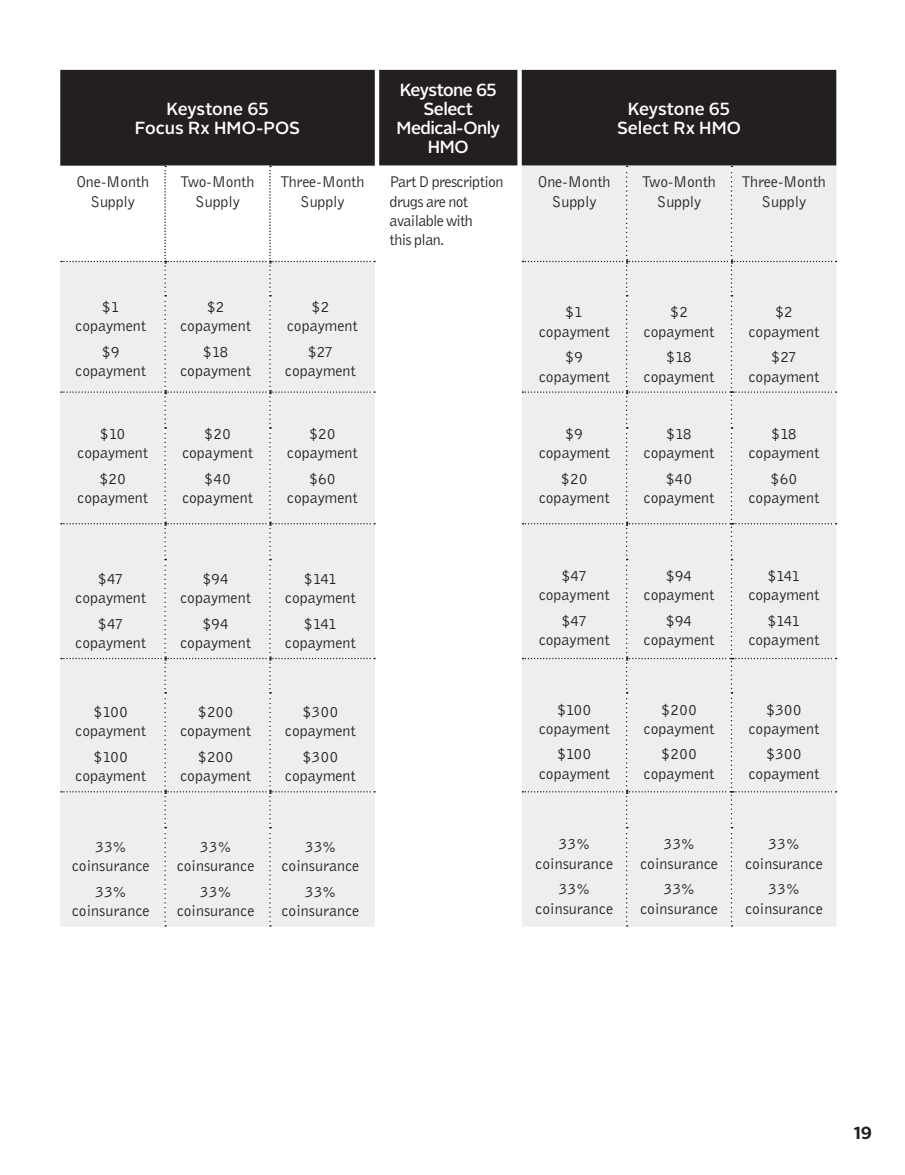
<style>
.page{position:relative;width:905px;height:1175px;background:#fff}
.page>*{position:absolute;margin:0;border:0;box-sizing:border-box;transform-origin:0 0}
.t1{font:500 17.4px/18.9px "Alright Sans";letter-spacing:-.02em;color:#fff;text-align:center}
.t2{font:500 17.4px/18.9px "Alright Sans";color:#fff;text-align:center}
.t3{font:700 17.4px "Alright Sans";color:#231f20}
.t4{font:16.05px/19.2px "Bell Gothic";color:#231f20;text-align:center}
.t5{font:16.05px/19.2px "Bell Gothic";letter-spacing:-.04em;color:#231f20}
</style>
<div class="page">
<div style="left:60px;top:70px;width:776px;height:96px;background:#231f20"></div>
<svg style="left:61px;top:166px;width:314px;height:760px;background:#efefef"></svg>
<div style="left:522px;top:166px;width:314px;height:760px;background:#eeeeef"></div>
<p class="t1" style="left:135px;top:100px;width:167px">Keystone 65<br>Focus Rx HMO-POS</p>
<p class="t1" style="left:396px;top:81px;width:105px">Keystone 65<br>Select<br>Medical-Only<br>HMO</p>
<p class="t2" style="left:617px;top:100px;width:126px">Keystone 65<br>Select Rx HMO</p>
<p class="t4" style="left:76px;top:172px;width:74px">One-Month<br>Supply</p>
<p class="t4" style="left:181px;top:172px;width:75px">Two-Month<br>Supply</p>
<p class="t4" style="left:280px;top:172px;width:85px">Three-Month<br>Supply</p>
<p class="t5" style="left:389px;top:172px;width:115px">Part D prescription drugs are not available with<br>this plan.</p>
<p class="t4" style="left:538px;top:172px;width:74px">One-Month<br>Supply</p>
<p class="t4" style="left:642px;top:172px;width:75px">Two-Month<br>Supply</p>
<p class="t4" style="left:742px;top:172px;width:85px">Three-Month<br>Supply</p>
<p class="t4" style="left:75px;top:297px;width:72px">$1 copayment</p>
<p class="t4" style="left:75px;top:342px;width:72px">$9 copayment</p>
<p class="t4" style="left:77px;top:424px;width:72px">$10 copayment</p>
<p class="t4" style="left:77px;top:469px;width:72px">$20 copayment</p>
<p class="t4" style="left:75px;top:568px;width:72px">$47 copayment</p>
<p class="t4" style="left:75px;top:613px;width:72px">$47 copayment</p>
<p class="t4" style="left:75px;top:702px;width:72px">$100 copayment</p>
<p class="t4" style="left:75px;top:747px;width:72px">$100 copayment</p>
<p class="t4" style="left:72px;top:836px;width:79px">33% coinsurance</p>
<p class="t4" style="left:72px;top:881px;width:79px">33% coinsurance</p>
<p class="t4" style="left:180px;top:297px;width:72px">$2 copayment</p>
<p class="t4" style="left:180px;top:342px;width:72px">$18 copayment</p>
<p class="t4" style="left:182px;top:424px;width:72px">$20 copayment</p>
<p class="t4" style="left:182px;top:469px;width:72px">$40 copayment</p>
<p class="t4" style="left:180px;top:568px;width:72px">$94 copayment</p>
<p class="t4" style="left:180px;top:613px;width:72px">$94 copayment</p>
<p class="t4" style="left:180px;top:702px;width:72px">$200 copayment</p>
<p class="t4" style="left:180px;top:747px;width:72px">$200 copayment</p>
<p class="t4" style="left:177px;top:836px;width:79px">33% coinsurance</p>
<p class="t4" style="left:177px;top:881px;width:79px">33% coinsurance</p>
<p class="t4" style="left:287px;top:297px;width:72px">$2 copayment</p>
<p class="t4" style="left:285px;top:342px;width:72px">$27 copayment</p>
<p class="t4" style="left:287px;top:424px;width:72px">$20 copayment</p>
<p class="t4" style="left:287px;top:469px;width:72px">$60 copayment</p>
<p class="t4" style="left:285px;top:568px;width:72px">$141 copayment</p>
<p class="t4" style="left:285px;top:613px;width:72px">$141 copayment</p>
<p class="t4" style="left:285px;top:702px;width:72px">$300 copayment</p>
<p class="t4" style="left:285px;top:747px;width:72px">$300 copayment</p>
<p class="t4" style="left:281px;top:836px;width:79px">33% coinsurance</p>
<p class="t4" style="left:281px;top:881px;width:79px">33% coinsurance</p>
<p class="t4" style="left:538px;top:302px;width:72px">$1 copayment</p>
<p class="t4" style="left:538px;top:347px;width:72px">$9 copayment</p>
<p class="t4" style="left:538px;top:424px;width:72px">$9 copayment</p>
<p class="t4" style="left:538px;top:469px;width:72px">$20 copayment</p>
<p class="t4" style="left:538px;top:566px;width:72px">$47 copayment</p>
<p class="t4" style="left:538px;top:611px;width:72px">$47 copayment</p>
<p class="t4" style="left:538px;top:699px;width:72px">$100 copayment</p>
<p class="t4" style="left:538px;top:744px;width:72px">$100 copayment</p>
<p class="t4" style="left:535px;top:834px;width:79px">33% coinsurance</p>
<p class="t4" style="left:535px;top:879px;width:79px">33% coinsurance</p>
<p class="t4" style="left:643px;top:302px;width:72px">$2 copayment</p>
<p class="t4" style="left:643px;top:347px;width:72px">$18 copayment</p>
<p class="t4" style="left:643px;top:424px;width:72px">$18 copayment</p>
<p class="t4" style="left:643px;top:469px;width:72px">$40 copayment</p>
<p class="t4" style="left:643px;top:566px;width:72px">$94 copayment</p>
<p class="t4" style="left:643px;top:611px;width:72px">$94 copayment</p>
<p class="t4" style="left:643px;top:699px;width:72px">$200 copayment</p>
<p class="t4" style="left:643px;top:744px;width:72px">$200 copayment</p>
<p class="t4" style="left:640px;top:834px;width:79px">33% coinsurance</p>
<p class="t4" style="left:640px;top:879px;width:79px">33% coinsurance</p>
<p class="t4" style="left:748px;top:302px;width:72px">$2 copayment</p>
<p class="t4" style="left:748px;top:347px;width:72px">$27 copayment</p>
<p class="t4" style="left:748px;top:424px;width:72px">$18 copayment</p>
<p class="t4" style="left:748px;top:469px;width:72px">$60 copayment</p>
<p class="t4" style="left:748px;top:566px;width:72px">$141 copayment</p>
<p class="t4" style="left:748px;top:611px;width:72px">$141 copayment</p>
<p class="t4" style="left:748px;top:699px;width:72px">$300 copayment</p>
<p class="t4" style="left:748px;top:744px;width:72px">$300 copayment</p>
<p class="t4" style="left:745px;top:834px;width:79px">33% coinsurance</p>
<p class="t4" style="left:745px;top:879px;width:79px">33% coinsurance</p>
<p class="t3" style="left:853px;top:1120px;width:20px">19</p>
</div>
